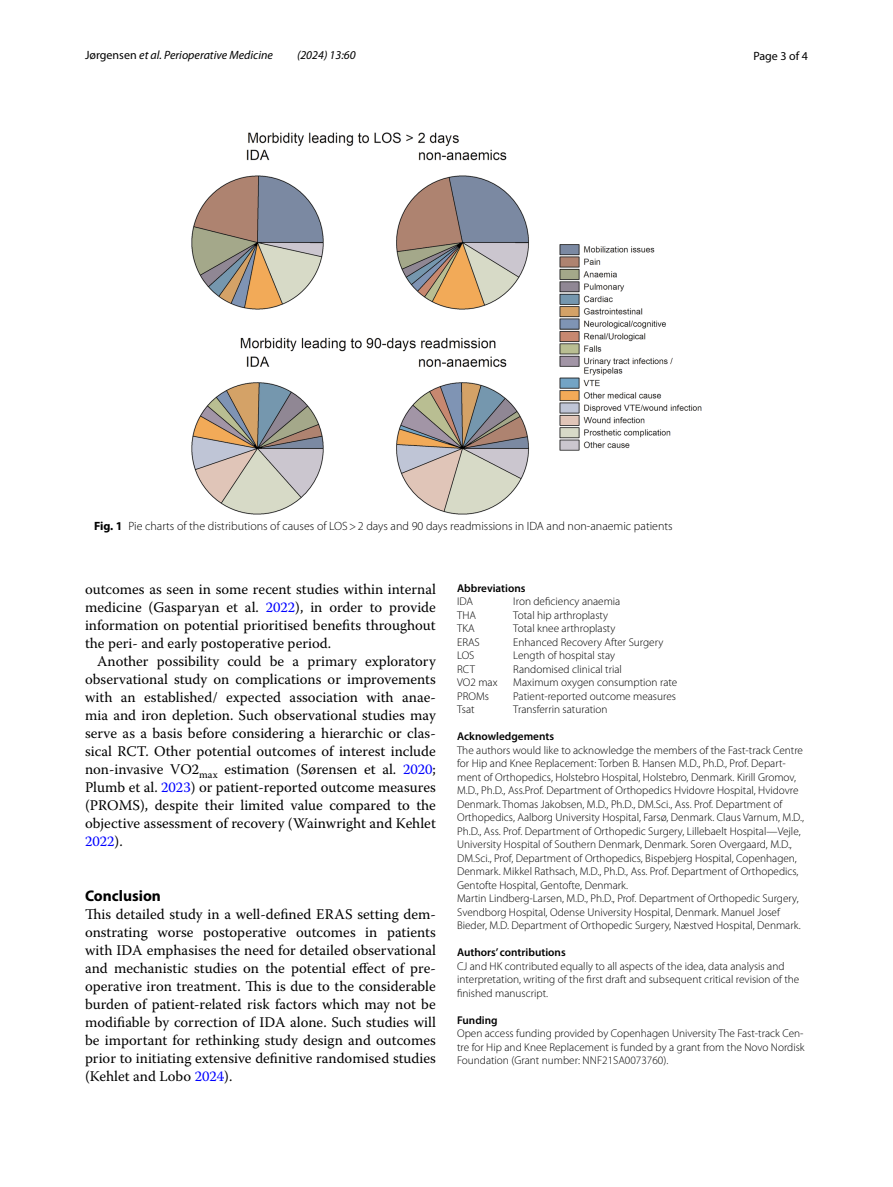
<style>
.page{position:relative;width:893px;height:1187px;background:#fff}
.page>*{position:absolute;margin:0;border:0;box-sizing:border-box;transform-origin:0 0}
.t1{font:700 15.45px "Myriad Pro";color:#000}
.t2{font:14.7px/18px "Warnock Pro";color:#000;text-align:justify}
.t3{font:300 12px "Myriad Pro";color:#000}
.t4{font:italic 12px "Myriad Pro";color:#000}
.t5{font:12px "Myriad Pro";color:#000}
.t6{font:300 11.25px/13.5px "Myriad Pro";color:#000}
.t7{font:600 11.25px "Myriad Pro";color:#000}
.s1{font-style:normal}
.s2{font-weight:700}
.s3{color:#00f}
</style>
<div class="page">
<img style="left:191px;top:133px;width:511px;height:381px">
<p class="t4" style="left:85px;top:48px;width:189px"><span class="s1">Jørgensen</span> et al. Perioperative Medicine</p>
<p class="t4" style="left:297px;top:48px;width:60px">(2024) 13:60</p>
<p class="t5" style="left:753px;top:48px;width:56px">Page 3 of 4</p>
<p class="t3" style="left:94px;top:519px;width:580px"><span class="s2">Fig. 1</span> Pie charts of the distributions of causes of LOS&gt;2 days and 90 days readmissions in IDA and non-anaemic patients</p>
<h2 class="t2" style="left:85px;top:579px;width:352px">outcomes as seen in some recent studies within internal medicine (Gasparyan et al. <span class="s3">2022</span>), in order to provide information on potential prioritised benefits throughout the peri- and early postoperative period.</h2>
<p class="t2" style="left:85px;top:651px;width:352px;text-indent:12px">Another possibility could be a primary exploratory observational study on complications or improvements with an established/ expected association with anae&shy;mia and iron depletion. Such observational studies may serve as a basis before considering a hierarchic or clas&shy;sical RCT. Other potential outcomes of interest include non-invasive VO2<sub>max</sub> estimation (Sørensen et al. <span class="s3">2020</span>; Plumb et al. <span class="s3">2023</span>) or patient-reported outcome measures (PROMS), despite their limited value compared to the objective assessment of recovery (Wainwright and Kehlet <span class="s3">2022</span>).</p>
<h1 class="t1" style="left:85px;top:885px;width:77px">Conclusion</h1>
<p class="t2" style="left:85px;top:904px;width:352px">This detailed study in a well-defined ERAS setting dem&shy;onstrating worse postoperative outcomes in patients with IDA emphasises the need for detailed observational and mechanistic studies on the potential effect of pre&shy;operative iron treatment. This is due to the considerable burden of patient-related risk factors which may not be modifiable by correction of IDA alone. Such studies will be important for rethinking study design and outcomes prior to initiating extensive definitive randomised studies (Kehlet and Lobo <span class="s3">2024</span>).</p>
<p class="t7" style="left:457px;top:580px;width:70px">Abbreviations</p>
<p class="t6" style="left:457px;top:594px;width:18px">IDA</p>
<p class="t6" style="left:513px;top:594px;width:109px">Iron deficiency anaemia</p>
<p class="t6" style="left:457px;top:608px;width:20px">THA</p>
<p class="t6" style="left:513px;top:608px;width:96px">Total hip arthroplasty</p>
<p class="t6" style="left:457px;top:621px;width:19px">TKA</p>
<p class="t6" style="left:513px;top:621px;width:104px">Total knee arthroplasty</p>
<p class="t6" style="left:457px;top:635px;width:24px">ERAS</p>
<p class="t6" style="left:513px;top:635px;width:151px">Enhanced Recovery After Surgery</p>
<p class="t6" style="left:457px;top:648px;width:19px">LOS</p>
<p class="t6" style="left:513px;top:648px;width:103px">Length of hospital stay</p>
<p class="t6" style="left:457px;top:662px;width:19px">RCT</p>
<p class="t6" style="left:513px;top:662px;width:110px">Randomised clinical trial</p>
<p class="t6" style="left:457px;top:675px;width:42px">VO2 max</p>
<p class="t6" style="left:513px;top:675px;width:166px">Maximum oxygen consumption rate</p>
<p class="t6" style="left:457px;top:689px;width:33px">PROMs</p>
<p class="t6" style="left:513px;top:689px;width:164px">Patient-reported outcome measures</p>
<p class="t6" style="left:457px;top:702px;width:19px">Tsat</p>
<p class="t6" style="left:513px;top:702px;width:96px">Transferrin saturation</p>
<p class="t7" style="left:457px;top:729px;width:98px">Acknowledgements</p>
<p class="t6" style="left:457px;top:743px;width:349px">The authors would like to acknowledge the members of the Fast-track Centre for Hip and Knee Replacement: Torben B. Hansen M.D., Ph.D., Prof. Depart&shy;ment of Orthopedics, Holstebro Hospital, Holstebro, Denmark. Kirill Gromov, M.D., Ph.D., Ass.Prof. Department of Orthopedics Hvidovre Hospital, Hvidovre Denmark. Thomas Jakobsen, M.D., Ph.D., DM.Sci., Ass. Prof. Department of Orthopedics, Aalborg University Hospital, Farsø, Denmark. Claus Varnum, M.D., Ph.D., Ass. Prof. Department of Orthopedic Surgery, Lillebaelt Hospital—Vejle, University Hospital of Southern Denmark, Denmark. Soren Overgaard, M.D., DM.Sci., Prof, Department of Orthopedics, Bispebjerg Hospital, Copenhagen, Denmark. Mikkel Rathsach, M.D., Ph.D., Ass. Prof. Department of Orthopedics, Gentofte Hospital, Gentofte, Denmark.<br>Martin Lindberg-Larsen, M.D., Ph.D., Prof. Department of Orthopedic Surgery, Svendborg Hospital, Odense University Hospital, Denmark. Manuel Josef Bieder, M.D. Department of Orthopedic Surgery, Næstved Hospital, Denmark.</p>
<p class="t7" style="left:457px;top:945px;width:110px">Authors’ contributions</p>
<p class="t6" style="left:457px;top:959px;width:344px">CJ and HK contributed equally to all aspects of the idea, data analysis and interpretation, writing of the first draft and subsequent critical revision of the finished manuscript.</p>
<p class="t7" style="left:457px;top:1012px;width:42px">Funding</p>
<p class="t6" style="left:457px;top:1026px;width:349px;text-align:justify">Open access funding provided by Copenhagen University The Fast-track Cen&shy;tre for Hip and Knee Replacement is funded by a grant from the Novo Nordisk Foundation (Grant number: NNF21SA0073760).</p>
</div>
